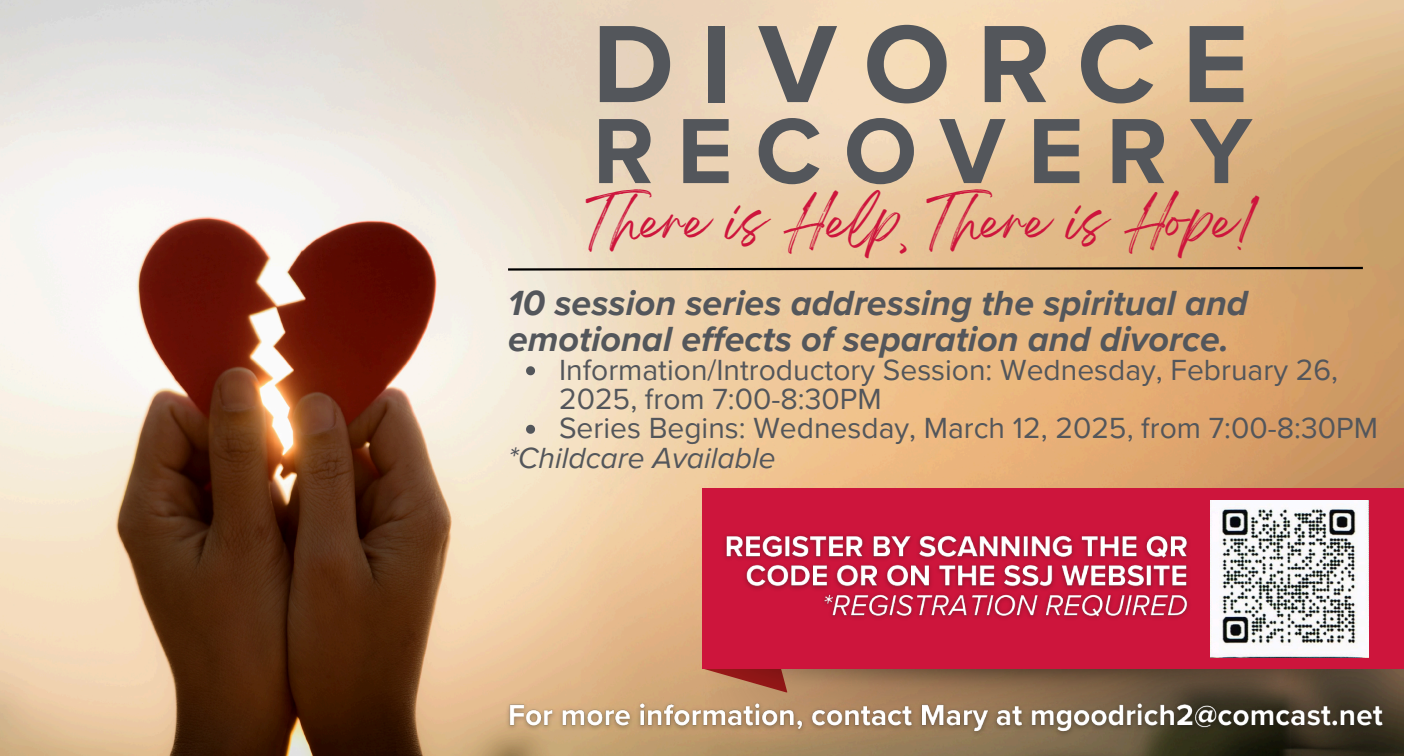
<style>
.page{position:relative;width:1404px;height:756px;background:#fff}
.page>*{position:absolute;margin:0;border:0;box-sizing:border-box;transform-origin:0 0}
.t1{font:700 114px "Proxima Nova";letter-spacing:.235em;color:#53565b}
.t2{font:700 96px "Proxima Nova";letter-spacing:.235em;color:#53565b}
.t3{font:45.6px "Breathing";color:#cd153c}
.t4{font:italic 700 36px/36px "Proxima Nova";color:#53565b}
.t5{font:30px/29.4px "Proxima Nova";color:#53565b}
.t6{font:italic 30px "Proxima Nova";color:#53565b}
</style>
<div class="page">
<img style="left:0;top:0;width:1404px;height:756px">
<img style="left:702px;top:669px;width:702px;height:87px">
<div style="left:702px;top:488px;width:702px;height:181px;background:#cd153c"></div>
<svg style="left:506px;top:266px;width:859px;height:6px;background:#8e785d"></svg>
<img style="left:1211px;top:500px;width:157px;height:158px">
<svg style="left:526px;top:366px;width:9px;height:9px"></svg>
<svg style="left:526px;top:425px;width:9px;height:9px"></svg>
<img style="left:498px;top:693px;width:895px;height:51px">
<img style="left:724px;top:534px;width:465px;height:85px">
<p class="t1" style="left:592px;top:-3px;width:658px">DIVORCE</p>
<p class="t2" style="left:593px;top:95px;width:661px">RECOVERY</p>
<h1 class="t3" style="left:586px;top:208px;width:671px">There is Help, There is Hope!</h1>
<h2 class="t4" style="left:508px;top:285px;width:742px">10 session series addressing the spiritual and emotional effects of separation and divorce.</h2>
<p class="t5" style="left:559px;top:356px;width:781px">Information/Introductory Session: Wednesday, February 26,<br>2025, from 7:00-8:30PM</p>
<h3 class="t5" style="left:559px;top:414px;width:821px">Series Begins: Wednesday, March 12, 2025, from 7:00-8:30PM</h3>
<p class="t6" style="left:508px;top:440px;width:269px">*Childcare Available</p>
</div>
